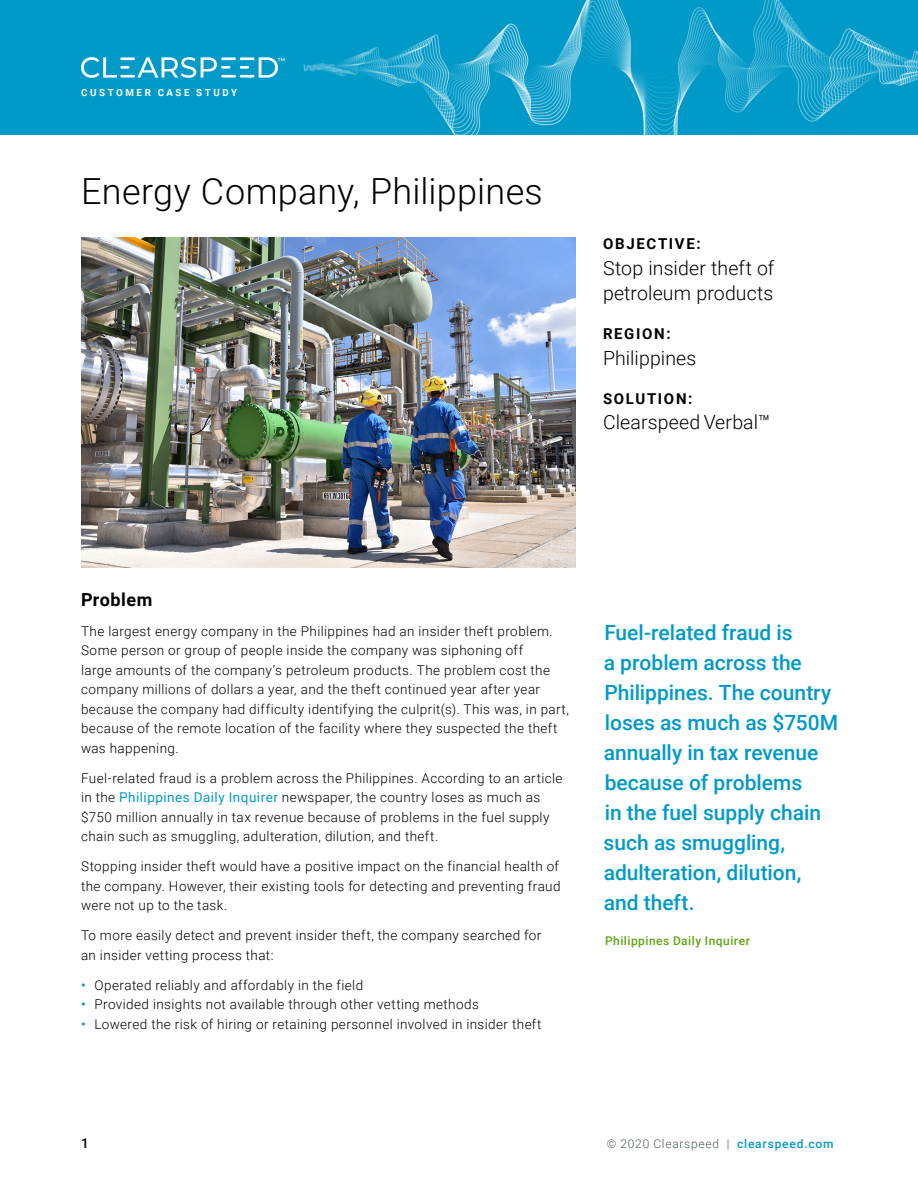
<style>
.page{position:relative;width:918px;height:1188px;background:#fff}
.page>*{position:absolute;margin:0;border:0;box-sizing:border-box;transform-origin:0 0}
.t1{font:300 36px "Roboto";letter-spacing:.005em;color:#000}
.t2{font:500 21px/30px "Roboto";color:#009ac8}
.t3{font:300 19.5px/25.5px "Roboto";letter-spacing:.005em;color:#000}
.t4{font:700 18px "Roboto";letter-spacing:.025em;color:#000}
.t5{font:700 15px "Roboto";letter-spacing:.115em;color:#000}
.t6{font:300 13.5px/19.5px "Roboto";letter-spacing:.03em;color:#000}
.t7{font:500 13.5px "Roboto";color:#000}
.t8{font:300 12px "Roboto";letter-spacing:.06em;color:#4c5759}
.t9{font:500 12px "Roboto";letter-spacing:.04em;color:#5fa511}
.t10{font:700 9.75px "Roboto";letter-spacing:.265em;color:#fff}
.s1{font-weight:400;color:#009ac8}
.s2{font-weight:500;color:#009ac8}
</style>
<div class="page">
<img style="left:0;top:0;width:918px;height:135px">
<hr style="left:120px;top:57px;width:15px;height:3px;background:#fff">
<svg style="left:81px;top:57px;width:49px;height:21px"></svg>
<hr style="left:120px;top:75px;width:15px;height:3px;background:#fff">
<hr style="left:221px;top:57px;width:15px;height:3px;background:#fff">
<svg style="left:137px;top:57px;width:94px;height:21px"></svg>
<hr style="left:221px;top:75px;width:15px;height:3px;background:#fff">
<hr style="left:240px;top:57px;width:14px;height:3px;background:#fff">
<svg style="left:240px;top:66px;width:9px;height:3px"></svg>
<hr style="left:240px;top:75px;width:14px;height:3px;background:#fff">
<svg style="left:259px;top:57px;width:26px;height:21px"></svg>
<img style="left:81px;top:238px;width:495px;height:329px">
<p class="t10" style="left:81px;top:85px;width:157px">CUSTOMER CASE STUDY</p>
<h1 class="t1" style="left:81px;top:166px;width:463px">Energy Company, Philippines</h1>
<p class="t5" style="left:603px;top:233px;width:99px">OBJECTIVE:</p>
<h3 class="t3" style="left:603px;top:254px;width:173px">Stop insider theft of petroleum products</h3>
<p class="t5" style="left:603px;top:323px;width:69px">REGION:</p>
<h3 class="t3" style="left:603px;top:344px;width:95px">Philippines</h3>
<p class="t5" style="left:603px;top:388px;width:91px">SOLUTION:</p>
<h3 class="t3" style="left:603px;top:409px;width:169px">Clearspeed Verbal™</h3>
<h3 class="t4" style="left:81px;top:587px;width:73px">Problem</h3>
<p class="t6" style="left:81px;top:621px;width:490px">The largest energy company in the Philippines had an insider theft problem.<br>Some person or group of people inside the company was siphoning off<br>large amounts of the company’s petroleum products. The problem cost the company millions of dollars a year, and the theft continued year after year because the company had difficulty identifying the culprit(s). This was, in part, because of the remote location of the facility where they suspected the theft was happening.</p>
<p class="t6" style="left:81px;top:768px;width:483px">Fuel-related fraud is a problem across the Philippines. According to an article in the <span class="s1">Philippines Daily Inquirer</span> newspaper, the country loses as much as $750 million annually in tax revenue because of problems in the fuel supply chain such as smuggling, adulteration, dilution, and theft.</p>
<p class="t6" style="left:81px;top:856px;width:481px;text-align:justify">Stopping insider theft would have a positive impact on the financial health of the company. However, their existing tools for detecting and preventing fraud were not up to the task.</p>
<p class="t6" style="left:81px;top:925px;width:462px">To more easily detect and prevent insider theft, the company searched for an insider vetting process that:</p>
<p class="t6" style="left:81px;top:975px;width:284px"><span class="s2">•</span> Operated reliably and affordably in the field</p>
<p class="t6" style="left:81px;top:994px;width:399px"><span class="s2">•</span> Provided insights not available through other vetting methods</p>
<p class="t6" style="left:81px;top:1014px;width:462px"><span class="s2">•</span> Lowered the risk of hiring or retaining personnel involved in insider theft</p>
<h2 class="t2" style="left:604px;top:617px;width:236px">Fuel-related fraud is<br>a problem across the<br>Philippines. The country loses as much as $750M annually in tax revenue because of problems<br>in the fuel supply chain such as smuggling, adulteration, dilution, and theft.</h2>
<p class="t9" style="left:605px;top:932px;width:146px">Philippines Daily Inquirer</p>
<p class="t7" style="left:81px;top:1133px;width:9px">1</p>
<p class="t8" style="left:607px;top:1135px;width:228px">© 2020 Clearspeed | <span class="s2">clearspeed.com</span></p>
</div>
